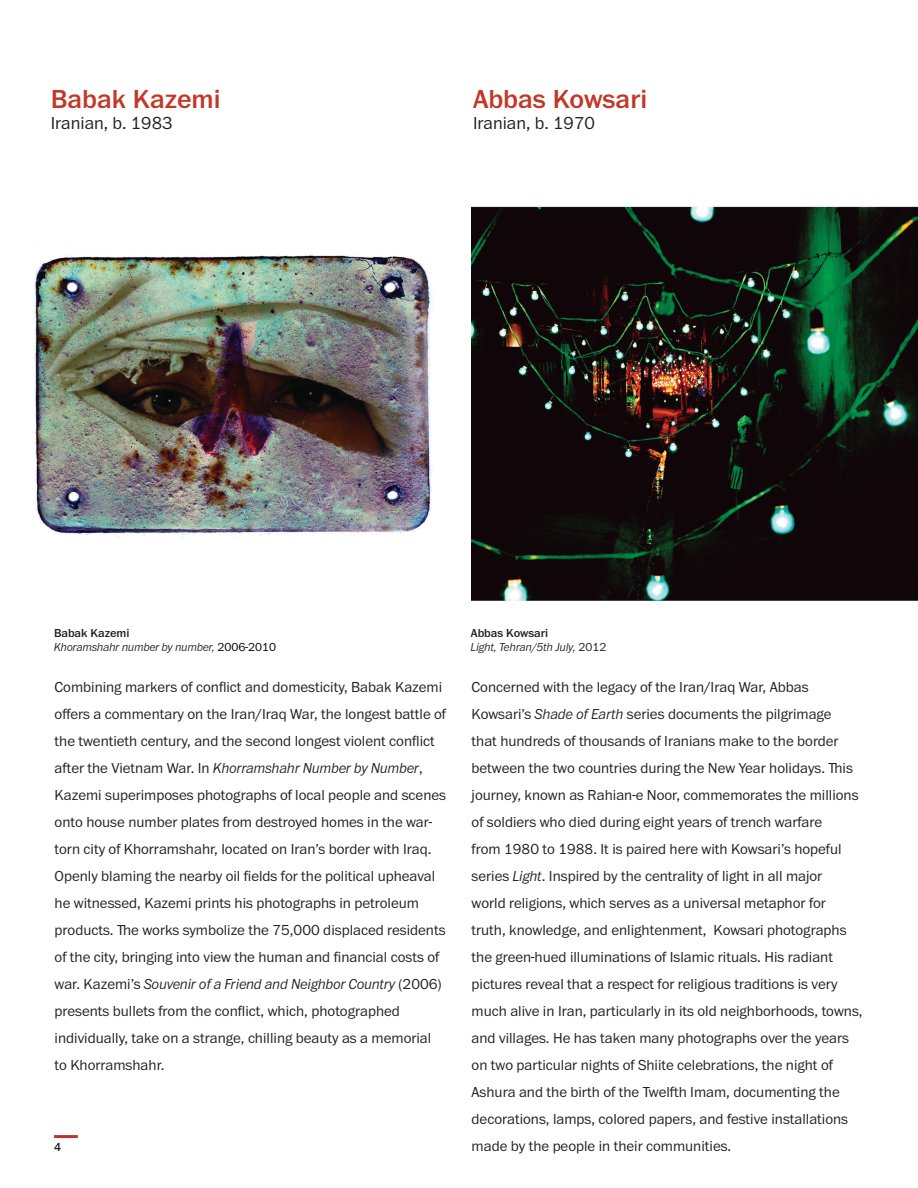
<style>
.page{position:relative;width:918px;height:1188px;background:#fff}
.page>*{position:absolute;margin:0;border:0;box-sizing:border-box;transform-origin:0 0}
.t1{font:500 27px "Franklin ITC Pro";color:#c23828}
.t2{font:300 18px "Franklin ITC Pro";color:#231f20}
.t3{font:300 15px/27px "Franklin ITC Pro";color:#231f20}
.t4{font:italic 300 12px/14.4px "Franklin ITC Pro";color:#231f20}
.t5{font:500 12px "Franklin ITC Pro";color:#231f20}
.s1{font-weight:500;font-style:normal}
.s2{font-style:normal;color:#000}
.s3{font-style:normal}
.s4{font-style:italic}
</style>
<div class="page">
<img style="left:472px;top:206px;width:446px;height:395px">
<img style="left:33px;top:254px;width:399px;height:284px">
<hr style="left:54px;top:1135px;width:24px;height:3px;background:#b4372e">
<h1 class="t1" style="left:51px;top:84px;width:171px">Babak Kazemi</h1>
<p class="t2" style="left:51px;top:114px;width:123px">Iranian, b. 1983</p>
<h1 class="t1" style="left:473px;top:84px;width:176px">Abbas Kowsari</h1>
<p class="t2" style="left:473px;top:114px;width:123px">Iranian, b. 1970</p>
<p class="t4" style="left:54px;top:626px;width:224px"><span class="s1">Babak Kazemi<br></span>Khoramshahr number by number, <span class="s2">2006-2010</span></p>
<p class="t4" style="left:471px;top:626px;width:137px"><span class="s1">Abbas Kowsari<br></span>Light, Tehran/5th July, <span class="s3">2012</span></p>
<p class="t3" style="left:55px;top:674px;width:393px">Combining markers of conflict and domesticity, Babak Kazemi offers a commentary on the Iran/Iraq War, the longest battle of the twentieth century, and the second longest violent conflict after the Vietnam War. In <span class="s4">Khorramshahr Number by Number</span>, Kazemi superimposes photographs of local people and scenes onto house number plates from destroyed homes in the war&shy;torn city of Khorramshahr, located on Iran’s border with Iraq.<br>Openly blaming the nearby oil fields for the political upheaval he witnessed, Kazemi prints his photographs in petroleum products. The works symbolize the 75,000 displaced residents of the city, bringing into view the human and financial costs of war. Kazemi’s <span class="s4">Souvenir of a Friend and Neighbor Country</span> (2006) presents bullets from the conflict, which, photographed individually, take on a strange, chilling beauty as a memorial to Khorramshahr.</p>
<p class="t3" style="left:472px;top:674px;width:393px">Concerned with the legacy of the Iran/Iraq War, Abbas Kowsari’s <span class="s4">Shade of Earth</span> series documents the pilgrimage<br>that hundreds of thousands of Iranians make to the border between the two countries during the New Year holidays. This journey, known as Rahian-e Noor, commemorates the millions of soldiers who died during eight years of trench warfare<br>from 1980 to 1988. It is paired here with Kowsari’s hopeful series <span class="s4">Light</span>. Inspired by the centrality of light in all major<br>world religions, which serves as a universal metaphor for truth, knowledge, and enlightenment, Kowsari photographs the green-hued illuminations of Islamic rituals. His radiant pictures reveal that a respect for religious traditions is very much alive in Iran, particularly in its old neighborhoods, towns, and villages. He has taken many photographs over the years on two particular nights of Shiite celebrations, the night of Ashura and the birth of the Twelfth Imam, documenting the decorations, lamps, colored papers, and festive installations made by the people in their communities.</p>
<p class="t5" style="left:54px;top:1140px;width:9px">4</p>
</div>
